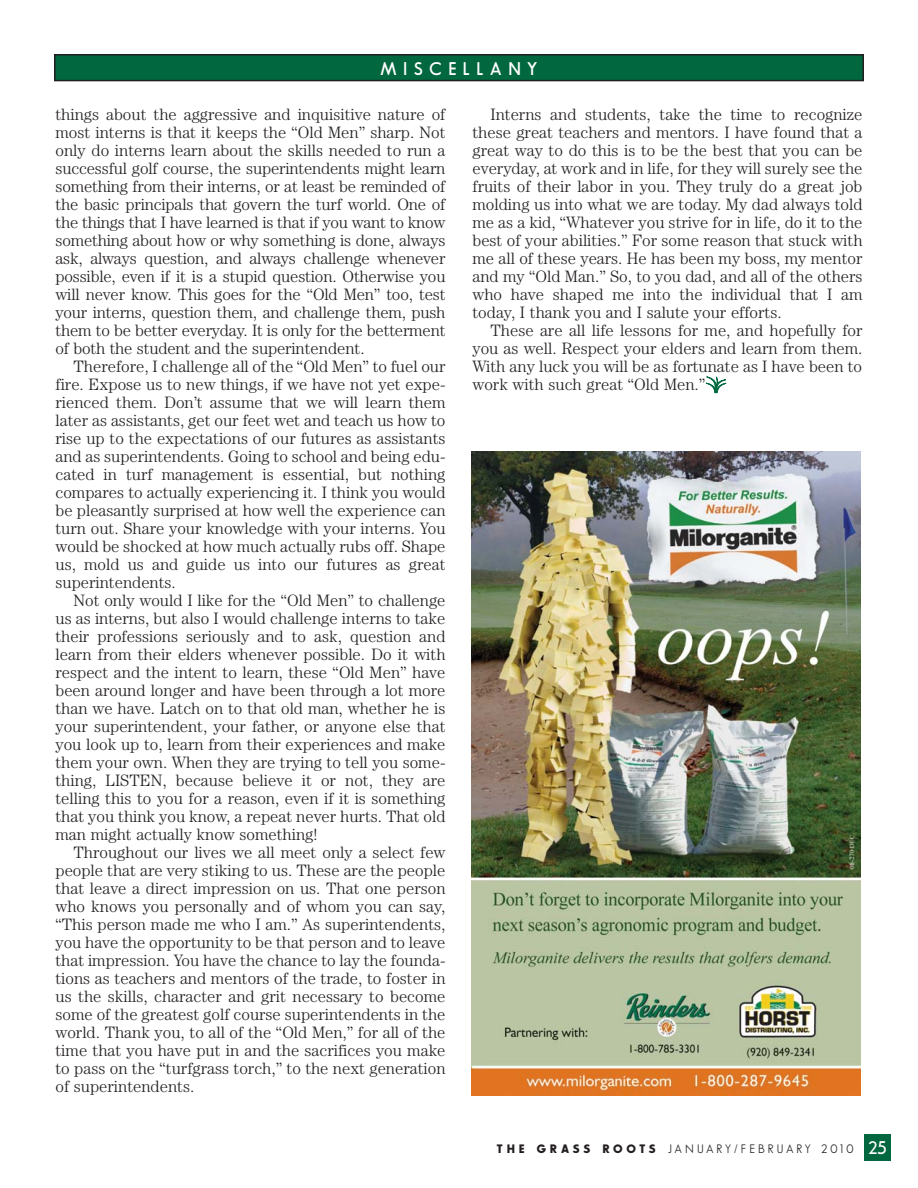
<style>
.page{position:relative;width:918px;height:1188px;background:#fff}
.page>*{position:absolute;margin:0;border:0;box-sizing:border-box;transform-origin:0 0}
.t1{font:600 18px "Sans Serif FLF";letter-spacing:.355em;color:#fff}
.t2{font:300 16.5px "Century";color:#231f20}
.t3{font:12px "Sans Serif FLF";letter-spacing:.22em;color:#231f20}
.s1{font-weight:700}
.s2{font-weight:600;font-size:18px;color:#fff}
</style>
<div class="page">
<div style="left:864px;top:1134px;width:27px;height:27px;background:#00673e"></div>
<svg style="left:706px;top:377px;width:20px;height:16px"></svg>
<div style="left:55px;top:55px;width:808px;height:26px;background:#00673e"></div>
<div style="left:54px;top:54px;width:810px;height:27px;border:2px solid #231f20"></div>
<img style="left:472px;top:451px;width:388px;height:645px">
<p class="t1" style="left:381px;top:61px;width:158px">MISCELLANY</p>
<p class="t2" style="left:55px;top:109px;width:392px">things about the aggressive and inquisitive nature of</p>
<p class="t2" style="left:55px;top:127px;width:392px">most interns is that it keeps the “Old Men” sharp. Not</p>
<p class="t2" style="left:55px;top:145px;width:392px">only do interns learn about the skills needed to run a</p>
<p class="t2" style="left:55px;top:163px;width:391px">successful golf course, the superintendents might learn</p>
<p class="t2" style="left:55px;top:181px;width:391px">something from their interns, or at least be reminded of</p>
<p class="t2" style="left:55px;top:199px;width:391px">the basic principals that govern the turf world. One of</p>
<p class="t2" style="left:55px;top:217px;width:391px">the things that I have learned is that if you want to know</p>
<p class="t2" style="left:55px;top:235px;width:391px">something about how or why something is done, always</p>
<p class="t2" style="left:55px;top:253px;width:391px">ask, always question, and always challenge whenever</p>
<p class="t2" style="left:55px;top:271px;width:392px">possible, even if it is a stupid question. Otherwise you</p>
<p class="t2" style="left:55px;top:289px;width:392px">will never know. This goes for the “Old Men” too, test</p>
<p class="t2" style="left:55px;top:307px;width:391px">your interns, question them, and challenge them, push</p>
<p class="t2" style="left:55px;top:325px;width:391px">them to be better everyday. It is only for the betterment</p>
<p class="t2" style="left:55px;top:343px;width:311px">of both the student and the superintendent.</p>
<p class="t2" style="left:74px;top:361px;width:373px">Therefore, I challenge all of the “Old Men” to fuel our</p>
<p class="t2" style="left:55px;top:379px;width:392px">fire. Expose us to new things, if we have not yet expe-</p>
<p class="t2" style="left:55px;top:397px;width:392px">rienced them. Don’t assume that we will learn them</p>
<p class="t2" style="left:55px;top:415px;width:392px">later as assistants, get our feet wet and teach us how to</p>
<p class="t2" style="left:55px;top:433px;width:392px">rise up to the expectations of our futures as assistants</p>
<p class="t2" style="left:55px;top:451px;width:392px">and as superintendents. Going to school and being edu-</p>
<p class="t2" style="left:55px;top:469px;width:392px">cated in turf management is essential, but nothing</p>
<p class="t2" style="left:55px;top:487px;width:392px">compares to actually experiencing it. I think you would</p>
<p class="t2" style="left:55px;top:505px;width:392px">be pleasantly surprised at how well the experience can</p>
<p class="t2" style="left:55px;top:523px;width:392px">turn out. Share your knowledge with your interns. You</p>
<p class="t2" style="left:55px;top:541px;width:392px">would be shocked at how much actually rubs off. Shape</p>
<p class="t2" style="left:55px;top:559px;width:392px">us, mold us and guide us into our futures as great</p>
<p class="t2" style="left:55px;top:577px;width:122px">superintendents.</p>
<p class="t2" style="left:74px;top:595px;width:373px">Not only would I like for the “Old Men” to challenge</p>
<p class="t2" style="left:55px;top:613px;width:391px">us as interns, but also I would challenge interns to take</p>
<p class="t2" style="left:55px;top:631px;width:392px">their professions seriously and to ask, question and</p>
<p class="t2" style="left:55px;top:649px;width:392px">learn from their elders whenever possible. Do it with</p>
<p class="t2" style="left:55px;top:667px;width:392px">respect and the intent to learn, these “Old Men” have</p>
<p class="t2" style="left:55px;top:685px;width:391px">been around longer and have been through a lot more</p>
<p class="t2" style="left:55px;top:703px;width:391px">than we have. Latch on to that old man, whether he is</p>
<p class="t2" style="left:55px;top:721px;width:392px">your superintendent, your father, or anyone else that</p>
<p class="t2" style="left:55px;top:739px;width:392px">you look up to, learn from their experiences and make</p>
<p class="t2" style="left:55px;top:757px;width:392px">them your own. When they are trying to tell you some-</p>
<p class="t2" style="left:55px;top:775px;width:392px">thing, LISTEN, because believe it or not, they are</p>
<p class="t2" style="left:55px;top:793px;width:392px">telling this to you for a reason, even if it is something</p>
<p class="t2" style="left:55px;top:811px;width:392px">that you think you know, a repeat never hurts. That old</p>
<p class="t2" style="left:55px;top:829px;width:264px">man might actually know something!</p>
<p class="t2" style="left:74px;top:847px;width:373px">Throughout our lives we all meet only a select few</p>
<p class="t2" style="left:55px;top:865px;width:392px">people that are very stiking to us. These are the people</p>
<p class="t2" style="left:55px;top:883px;width:392px">that leave a direct impression on us. That one person</p>
<p class="t2" style="left:55px;top:901px;width:392px">who knows you personally and of whom you can say,</p>
<p class="t2" style="left:55px;top:919px;width:392px">“This person made me who I am.” As superintendents,</p>
<p class="t2" style="left:55px;top:937px;width:392px">you have the opportunity to be that person and to leave</p>
<p class="t2" style="left:55px;top:955px;width:392px">that impression. You have the chance to lay the founda-</p>
<p class="t2" style="left:55px;top:973px;width:392px">tions as teachers and mentors of the trade, to foster in</p>
<p class="t2" style="left:55px;top:991px;width:392px">us the skills, character and grit necessary to become</p>
<p class="t2" style="left:55px;top:1009px;width:392px">some of the greatest golf course superintendents in the</p>
<p class="t2" style="left:55px;top:1027px;width:392px">world. Thank you, to all of the “Old Men,” for all of the</p>
<p class="t2" style="left:55px;top:1045px;width:392px">time that you have put in and the sacrifices you make</p>
<p class="t2" style="left:55px;top:1063px;width:392px">to pass on the “turfgrass torch,” to the next generation</p>
<p class="t2" style="left:55px;top:1081px;width:140px">of superintendents.</p>
<p class="t2" style="left:491px;top:109px;width:373px">Interns and students, take the time to recognize</p>
<p class="t2" style="left:472px;top:127px;width:391px">these great teachers and mentors. I have found that a</p>
<p class="t2" style="left:472px;top:145px;width:392px">great way to do this is to be the best that you can be</p>
<p class="t2" style="left:472px;top:163px;width:392px">everyday, at work and in life, for they will surely see the</p>
<p class="t2" style="left:472px;top:181px;width:392px">fruits of their labor in you. They truly do a great job</p>
<p class="t2" style="left:472px;top:199px;width:392px">molding us into what we are today. My dad always told</p>
<p class="t2" style="left:472px;top:217px;width:392px">me as a kid, “Whatever you strive for in life, do it to the</p>
<p class="t2" style="left:472px;top:235px;width:392px">best of your abilities.” For some reason that stuck with</p>
<p class="t2" style="left:472px;top:253px;width:392px">me all of these years. He has been my boss, my mentor</p>
<p class="t2" style="left:472px;top:271px;width:392px">and my “Old Man.” So, to you dad, and all of the others</p>
<p class="t2" style="left:472px;top:289px;width:392px">who have shaped me into the individual that I am</p>
<p class="t2" style="left:472px;top:307px;width:311px">today, I thank you and I salute your efforts.</p>
<p class="t2" style="left:491px;top:325px;width:373px">These are all life lessons for me, and hopefully for</p>
<p class="t2" style="left:472px;top:343px;width:391px">you as well. Respect your elders and learn from them.</p>
<p class="t2" style="left:472px;top:361px;width:391px">With any luck you will be as fortunate as I have been to</p>
<p class="t2" style="left:472px;top:379px;width:234px">work with such great “Old Men.”</p>
<p class="t3" style="left:497px;top:1144px;width:393px"><span class="s1">THE GRASS ROOTS</span> JANUARY/FEBRUARY 2010 <span class="s2">25</span></p>
</div>
